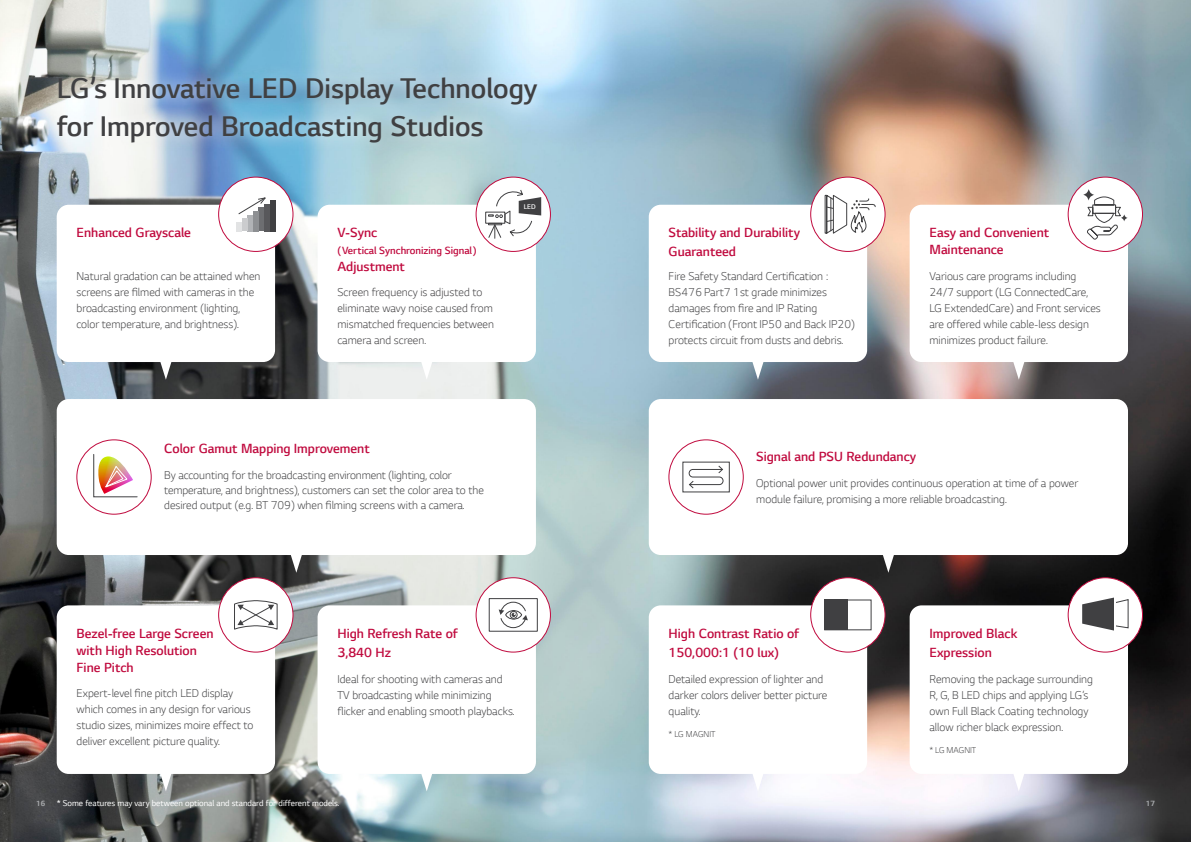
<style>
.page{position:relative;width:1191px;height:842px;background:#fff}
.page>*{position:absolute;margin:0;border:0;box-sizing:border-box;transform-origin:0 0}
.t1{font:300 30px/38px "LG Smart";color:#404042}
.t2{font:300 14px/19px "LG Smart";color:#c00a3e}
.t3{font:300 12px/16px "LG Smart";color:#404042}
.t4{font:300 12px/16px "LG Smart";color:#403f41}
.t5{font:300 11px "LG Smart";color:#c00a3e}
.t6{font:9px "LG Smart";color:#fff}
.t7{font:300 9px "LG Smart";color:#404042}
.t8{font:700 8px "LG Smart";color:#a7a9ac}
.t9{font:300 7.2px "LG Smart";color:#fff}
</style>
<div class="page">
<img style="left:0;top:0;width:1191px;height:842px">
<div style="left:317px;top:605px;width:219px;height:169px;background:#fff;border-radius:12px"></div>
<svg style="left:420px;top:774px;width:14px;height:17px"></svg>
<div style="left:57px;top:605px;width:218px;height:169px;background:#fff;border-radius:12px"></div>
<svg style="left:159px;top:774px;width:14px;height:17px"></svg>
<div style="left:57px;top:399px;width:479px;height:156px;background:#fff;border-radius:12px"></div>
<svg style="left:289px;top:555px;width:14px;height:18px"></svg>
<div style="left:317px;top:205px;width:219px;height:157px;background:#fff;border-radius:12px"></div>
<svg style="left:420px;top:362px;width:14px;height:18px"></svg>
<div style="left:57px;top:205px;width:218px;height:157px;background:#fff;border-radius:12px"></div>
<svg style="left:159px;top:362px;width:14px;height:18px"></svg>
<div style="left:649px;top:399px;width:479px;height:156px;background:#fff;border-radius:12px"></div>
<svg style="left:881px;top:555px;width:14px;height:18px"></svg>
<div style="left:649px;top:605px;width:218px;height:169px;background:#fff;border-radius:12px"></div>
<svg style="left:751px;top:774px;width:14px;height:17px"></svg>
<div style="left:43px;top:63px;width:508px;height:95px;background:#fff;opacity:.75"></div>
<div style="left:909px;top:605px;width:219px;height:169px;background:#fff;border-radius:12px"></div>
<svg style="left:1011px;top:774px;width:15px;height:17px"></svg>
<div style="left:77px;top:440px;width:74px;height:74px;border:1px solid #c00a3e;border-radius:50%"></div>
<img style="left:93px;top:454px;width:45px;height:44px">
<div style="left:219px;top:177px;width:74px;height:74px;background:#fff;border-radius:50%"></div>
<div style="left:218px;top:177px;width:75px;height:75px;border:1px solid #c00a3e;border-radius:50%"></div>
<svg style="left:238px;top:197px;width:28px;height:18px"></svg>
<div style="left:259px;top:208px;width:5px;height:23px;background:#6d6e71"></div>
<div style="left:264px;top:204px;width:6px;height:27px;background:#58585b"></div>
<div style="left:270px;top:200px;width:5px;height:31px;background:#404042"></div>
<div style="left:253px;top:211px;width:6px;height:20px;background:#8d8f92"></div>
<div style="left:247px;top:215px;width:6px;height:16px;background:#b1b3b6"></div>
<div style="left:242px;top:219px;width:5px;height:12px;background:#cbccce"></div>
<div style="left:236px;top:222px;width:6px;height:9px;background:#e2e3e4"></div>
<div style="left:1068px;top:578px;width:74px;height:74px;background:#fff;border-radius:50%"></div>
<div style="left:1067px;top:577px;width:75px;height:75px;border:1px solid #c00a3e;border-radius:50%"></div>
<svg style="left:1082px;top:597px;width:46px;height:34px"></svg>
<hr style="left:1114px;top:596px;width:2px;height:37px;background:#fff">
<div style="left:476px;top:177px;width:74px;height:74px;background:#fff;border-radius:50%"></div>
<div style="left:476px;top:177px;width:75px;height:75px;border:1px solid #c00a3e;border-radius:50%"></div>
<div style="left:485px;top:212px;width:20px;height:12px;border:1px solid #404042"></div>
<svg style="left:488px;top:189px;width:53px;height:49px"></svg>
<div style="left:219px;top:578px;width:74px;height:74px;background:#fff;border-radius:50%"></div>
<div style="left:218px;top:577px;width:75px;height:75px;border:1px solid #c00a3e;border-radius:50%"></div>
<svg style="left:234px;top:600px;width:44px;height:30px"></svg>
<div style="left:649px;top:205px;width:218px;height:157px;background:#fff;border-radius:12px"></div>
<div style="left:909px;top:205px;width:219px;height:157px;background:#fff;border-radius:12px"></div>
<div style="left:668px;top:440px;width:75px;height:74px;border:1px solid #c00a3e;border-radius:50%"></div>
<svg style="left:688px;top:465px;width:36px;height:24px"></svg>
<div style="left:810px;top:177px;width:75px;height:74px;background:#fff;border-radius:50%"></div>
<svg style="left:824px;top:194px;width:52px;height:62px"></svg>
<hr style="left:830px;top:198px;width:1px;height:33px;background:#404042">
<div style="left:810px;top:578px;width:75px;height:74px;background:#fff;border-radius:50%"></div>
<div style="left:810px;top:577px;width:75px;height:75px;border:1px solid #c00a3e;border-radius:50%"></div>
<div style="left:824px;top:600px;width:24px;height:30px;background:#404042"></div>
<div style="left:824px;top:600px;width:47px;height:30px;border:1px solid #404042"></div>
<svg style="left:751px;top:362px;width:14px;height:18px"></svg>
<svg style="left:1011px;top:362px;width:15px;height:18px"></svg>
<div style="left:476px;top:578px;width:74px;height:74px;background:#fff;border-radius:50%"></div>
<div style="left:476px;top:577px;width:75px;height:75px;border:1px solid #c00a3e;border-radius:50%"></div>
<svg style="left:488px;top:598px;width:50px;height:34px"></svg>
<div style="left:1068px;top:177px;width:74px;height:74px;background:#fff;border-radius:50%"></div>
<div style="left:1067px;top:177px;width:75px;height:75px;border:1px solid #c00a3e;border-radius:50%"></div>
<svg style="left:1083px;top:189px;width:11px;height:12px"></svg>
<svg style="left:1120px;top:214px;width:7px;height:8px"></svg>
<svg style="left:1086px;top:196px;width:36px;height:44px"></svg>
<h1 class="t1" style="left:57px;top:69px;width:482px">LG’s Innovative LED Display Technology for Improved Broadcasting Studios</h1>
<p class="t2" style="left:77px;top:223px;width:116px">Enhanced Grayscale</p>
<p class="t2" style="left:337px;top:223px;width:41px">V-Sync</p>
<p class="t5" style="left:337px;top:243px;width:141px">(Vertical Synchronizing Signal)</p>
<p class="t2" style="left:337px;top:257px;width:69px">Adjustment</p>
<p class="t4" style="left:337px;top:283px;width:158px">Screen frequency is adjusted to eliminate wavy noise caused from mismatched frequencies between camera and screen.</p>
<p class="t3" style="left:77px;top:267px;width:185px">Natural gradation can be attained when screens are filmed with cameras in the broadcasting environment (lighting, color temperature, and brightness).</p>
<p class="t9" style="left:524px;top:202px;width:14px">LED</p>
<p class="t2" style="left:164px;top:438px;width:207px">Color Gamut Mapping Improvement</p>
<p class="t3" style="left:164px;top:467px;width:321px;line-height:15px">By accounting for the broadcasting environment (lighting, color temperature, and brightness), customers can set the color area to the desired output (e.g. BT 709) when filming screens with a camera.</p>
<p class="t2" style="left:77px;top:625px;width:138px;line-height:17px">Bezel-free Large Screen with High Resolution<br>Fine Pitch</p>
<p class="t3" style="left:77px;top:684px;width:178px">Expert-level fine pitch LED display which comes in any design for various studio sizes, minimizes moire effect to deliver excellent picture quality.</p>
<p class="t2" style="left:337px;top:624px;width:122px">High Refresh Rate of<br>3,840 Hz</p>
<p class="t3" style="left:337px;top:671px;width:179px">Ideal for shooting with cameras and<br>TV broadcasting while minimizing flicker and enabling smooth playbacks.</p>
<p class="t2" style="left:668px;top:223px;width:133px">Stability and Durability<br>Guaranteed</p>
<p class="t2" style="left:929px;top:224px;width:121px;line-height:17px">Easy and Convenient<br>Maintenance</p>
<p class="t3" style="left:929px;top:267px;width:173px">Various care programs including 24/7 support (LG ConnectedCare, LG ExtendedCare) and Front services are offered while cable-less design minimizes product failure.</p>
<p class="t3" style="left:668px;top:267px;width:188px">Fire Safety Standard Certification :<br>BS476 Part7 1st grade minimizes damages from fire and IP Rating Certification (Front IP50 and Back IP20) protects circuit from dusts and debris.</p>
<p class="t2" style="left:756px;top:446px;width:161px">Signal and PSU Redundancy</p>
<p class="t3" style="left:756px;top:475px;width:323px">Optional power unit provides continuous operation at time of a power module failure, promising a more reliable broadcasting.</p>
<p class="t2" style="left:668px;top:624px;width:132px">High Contrast Ratio of<br>150,000:1 (10 lux)</p>
<p class="t2" style="left:929px;top:624px;width:89px">Improved Black<br>Expression</p>
<p class="t3" style="left:668px;top:671px;width:160px">Detailed expression of lighter and darker colors deliver better picture quality.</p>
<p class="t7" style="left:668px;top:728px;width:48px">* LG MAGNIT</p>
<p class="t3" style="left:929px;top:671px;width:165px">Removing the package surrounding R, G, B LED chips and applying LG’s own Full Black Coating technology allow richer black expression.</p>
<p class="t7" style="left:929px;top:744px;width:48px">* LG MAGNIT</p>
<p class="t6" style="left:57px;top:797px;width:284px">* Some features may vary between optional and standard for different models.</p>
<p class="t8" style="left:36px;top:798px;width:11px">16</p>
<p class="t8" style="left:1145px;top:798px;width:11px">17</p>
</div>
